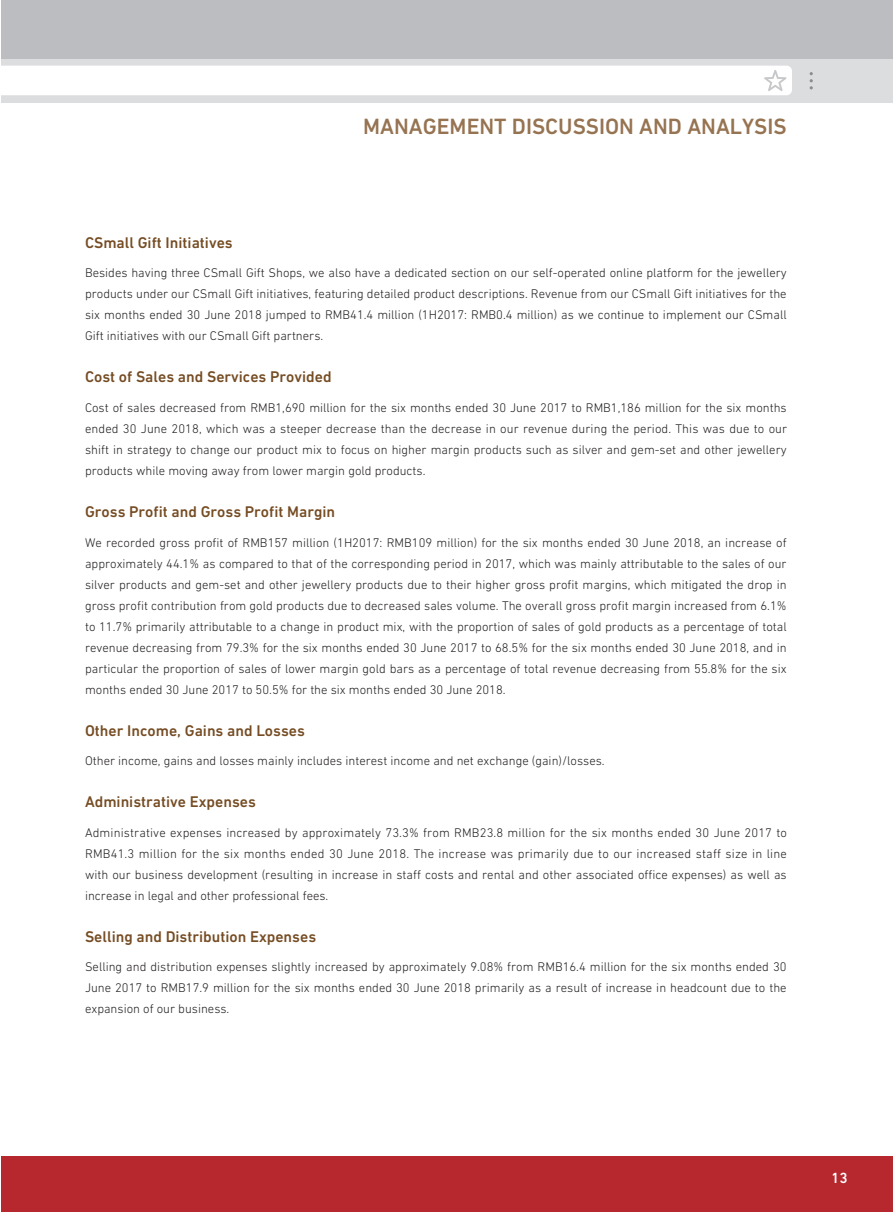
<style>
.page{position:relative;width:893px;height:1212px;background:#fff}
.page>*{position:absolute;margin:0;border:0;box-sizing:border-box;transform-origin:0 0}
.t1{font:500 22.5px "DIN Next LT Pro";color:#967351}
._4__副標題{font:500 15.75px "DIN Next LT Pro";color:#754c23}
.t2{font:500 15px "DIN Next LT Pro";color:#fff}
._1__內文{font:300 12.75px/21px "DIN Next LT Pro";color:#231f20;text-align:justify}
</style>
<div class="page">
<div style="left:1px;top:0;width:892px;height:79px;background:#bcbdc0"></div>
<div style="left:1px;top:60px;width:892px;height:43px;background:#dcdddf"></div>
<div style="left:1px;top:66px;width:791px;height:29px;background:#fff"></div>
<svg style="left:810px;top:72px;width:3px;height:17px"></svg>
<div style="left:1px;top:1157px;width:892px;height:55px;background:#b7282e"></div>
<h1 class="t1" style="left:363px;top:113px;width:425px">MANAGEMENT DISCUSSION AND ANALYSIS</h1>
<p class="_4__副標題" style="left:85px;top:233px;width:149px">CSmall Gift Initiatives</p>
<p class="_1__內文" style="left:85px;top:262px;width:703px">Besides having three CSmall Gift Shops, we also have a dedicated section on our self-operated online platform for the jewellery products under our CSmall Gift initiatives, featuring detailed product descriptions. Revenue from our CSmall Gift initiatives for the six months ended 30 June 2018 jumped to RMB41.4 million (1H2017: RMB0.4 million) as we continue to implement our CSmall Gift initiatives with our CSmall Gift partners.</p>
<p class="_4__副標題" style="left:85px;top:368px;width:248px">Cost of Sales and Services Provided</p>
<p class="_1__內文" style="left:85px;top:397px;width:704px">Cost of sales decreased from RMB1,690 million for the six months ended 30 June 2017 to RMB1,186 million for the six months ended 30 June 2018, which was a steeper decrease than the decrease in our revenue during the period. This was due to our shift in strategy to change our product mix to focus on higher margin products such as silver and gem-set and other jewellery products while moving away from lower margin gold products.</p>
<p class="_4__副標題" style="left:85px;top:502px;width:252px">Gross Profit and Gross Profit Margin</p>
<p class="_1__內文" style="left:85px;top:531px;width:703px">We recorded gross profit of RMB157 million (1H2017: RMB109 million) for the six months ended 30 June 2018, an increase of approximately 44.1% as compared to that of the corresponding period in 2017, which was mainly attributable to the sales of our silver products and gem-set and other jewellery products due to their higher gross profit margins, which mitigated the drop in gross profit contribution from gold products due to decreased sales volume. The overall gross profit margin increased from 6.1% to 11.7% primarily attributable to a change in product mix, with the proportion of sales of gold products as a percentage of total revenue decreasing from 79.3% for the six months ended 30 June 2017 to 68.5% for the six months ended 30 June 2018, and in particular the proportion of sales of lower margin gold bars as a percentage of total revenue decreasing from 55.8% for the six months ended 30 June 2017 to 50.5% for the six months ended 30 June 2018.</p>
<p class="_4__副標題" style="left:85px;top:721px;width:221px">Other Income, Gains and Losses</p>
<p class="_1__內文" style="left:85px;top:750px;width:521px">Other income, gains and losses mainly includes interest income and net exchange (gain)/losses.</p>
<p class="_4__副標題" style="left:85px;top:792px;width:172px">Administrative Expenses</p>
<p class="_1__內文" style="left:85px;top:821px;width:703px">Administrative expenses increased by approximately 73.3% from RMB23.8 million for the six months ended 30 June 2017 to RMB41.3 million for the six months ended 30 June 2018. The increase was primarily due to our increased staff size in line with our business development (resulting in increase in staff costs and rental and other associated office expenses) as well as increase in legal and other professional fees.</p>
<p class="_4__副標題" style="left:85px;top:927px;width:233px">Selling and Distribution Expenses</p>
<p class="_1__內文" style="left:85px;top:956px;width:703px">Selling and distribution expenses slightly increased by approximately 9.08% from RMB16.4 million for the six months ended 30<br>June 2017 to RMB17.9 million for the six months ended 30 June 2018 primarily as a result of increase in headcount due to the expansion of our business.</p>
<p class="t2" style="left:831px;top:1169px;width:18px">13</p>
</div>
